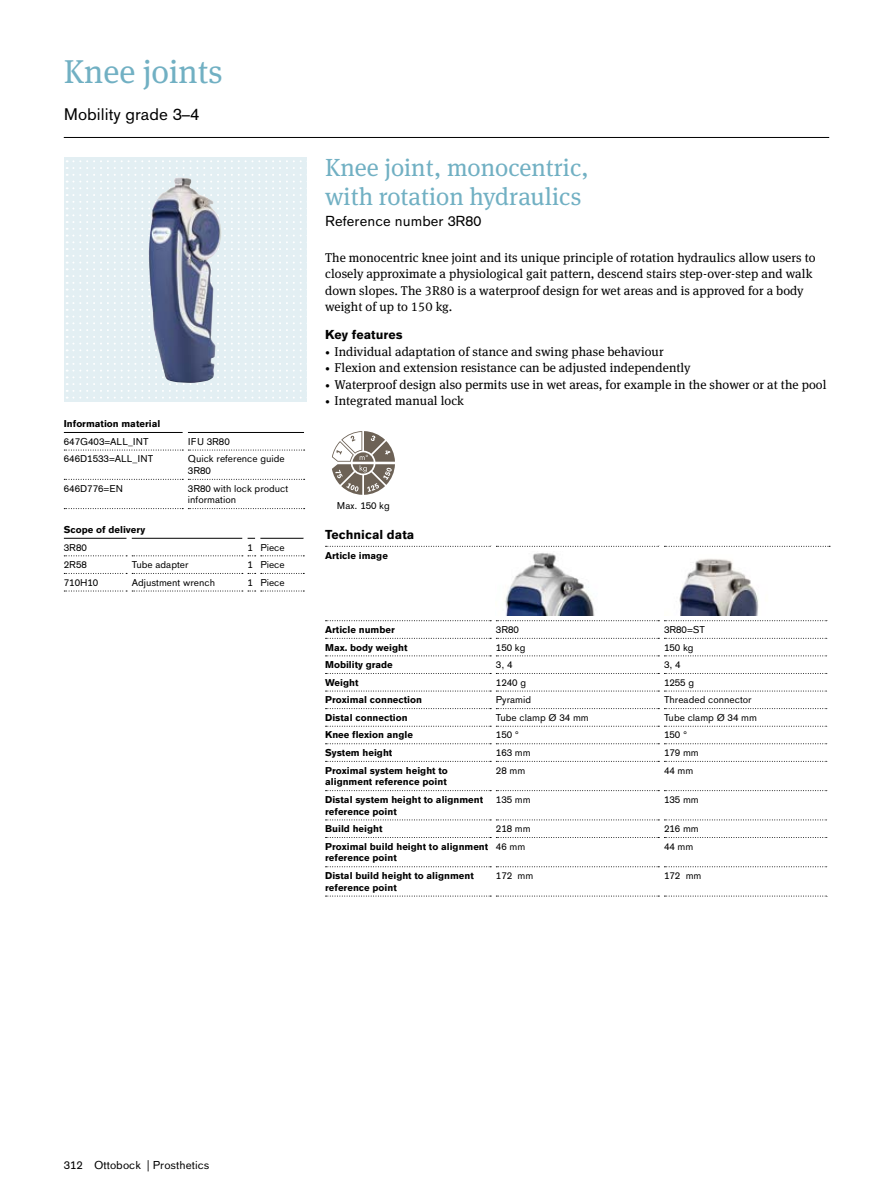
<style>
.page{position:relative;width:893px;height:1191px;background:#fff}
.page>*{position:absolute;margin:0;border:0;box-sizing:border-box;transform-origin:0 0}
.t1{font:33px "OBO Serif";color:#71b0c3}
.t2{font:24.75px/29.2px "OBO Serif";color:#71b0c3}
.t3{font:16.5px "OBO Sans";color:#000}
.t4{font:14.25px "OBO Sans";letter-spacing:.005em;color:#000}
.t5{font:12.75px/16.5px "OBO Serif";letter-spacing:.005em;color:#000}
.t6{font:700 12.75px "OBO Sans";color:#000}
.t7{font:11.25px "OBO Sans";letter-spacing:.005em;color:#000}
.t8{font:700 9.75px/11.7px "OBO Sans";color:#000}
.t9{font:9.75px/11.7px "OBO Sans";color:#000}
.s1{font-size:9.6px}
</style>
<div class="page">
<hr style="left:64px;top:137px;width:765px;height:1px;background:#000">
<hr style="left:64px;top:432px;width:119px;height:1px;background:#000">
<hr style="left:188px;top:432px;width:116px;height:1px;background:#000">
<svg style="left:64px;top:450px;width:241px;height:1px"></svg>
<svg style="left:64px;top:479px;width:241px;height:1px"></svg>
<svg style="left:64px;top:508px;width:241px;height:1px"></svg>
<hr style="left:64px;top:538px;width:62px;height:1px;background:#000">
<hr style="left:132px;top:538px;width:110px;height:1px;background:#000">
<hr style="left:260px;top:538px;width:44px;height:1px;background:#000">
<svg style="left:64px;top:555px;width:240px;height:1px"></svg>
<svg style="left:64px;top:573px;width:240px;height:1px"></svg>
<svg style="left:64px;top:590px;width:240px;height:1px"></svg>
<svg style="left:332px;top:431px;width:63px;height:64px"></svg>
<svg style="left:326px;top:546px;width:504px;height:1px"></svg>
<svg style="left:326px;top:620px;width:501px;height:1px"></svg>
<svg style="left:326px;top:638px;width:501px;height:1px"></svg>
<svg style="left:326px;top:655px;width:501px;height:1px"></svg>
<svg style="left:326px;top:673px;width:501px;height:1px"></svg>
<svg style="left:326px;top:690px;width:501px;height:1px"></svg>
<svg style="left:326px;top:708px;width:501px;height:1px"></svg>
<svg style="left:326px;top:726px;width:501px;height:1px"></svg>
<svg style="left:326px;top:743px;width:501px;height:1px"></svg>
<svg style="left:326px;top:761px;width:501px;height:1px"></svg>
<svg style="left:326px;top:790px;width:501px;height:1px"></svg>
<svg style="left:326px;top:819px;width:501px;height:1px"></svg>
<svg style="left:326px;top:837px;width:501px;height:1px"></svg>
<svg style="left:326px;top:866px;width:501px;height:1px"></svg>
<svg style="left:326px;top:895px;width:501px;height:1px"></svg>
<img style="left:505px;top:553px;width:90px;height:62px">
<img style="left:679px;top:559px;width:80px;height:56px">
<div style="left:64px;top:158px;width:242px;height:244px;background:#e3eff3"></div>
<svg style="left:67px;top:160px;width:235px;height:238px"></svg>
<img style="left:149px;top:177px;width:73px;height:206px">
<h1 class="t1" style="left:64px;top:52px;width:160px">Knee joints</h1>
<p class="t3" style="left:64px;top:105px;width:137px">Mobility grade 3–4</p>
<p class="t8" style="left:64px;top:418px;width:98px">Information material</p>
<p class="t9" style="left:64px;top:435px;width:86px">647G403=ALL_INT</p>
<p class="t9" style="left:188px;top:435px;width:43px">IFU 3R80</p>
<p class="t9" style="left:64px;top:453px;width:91px">646D1533=ALL_INT</p>
<p class="t9" style="left:188px;top:453px;width:98px">Quick reference guide<br>3R80</p>
<p class="t9" style="left:64px;top:482px;width:61px">646D776=EN</p>
<p class="t9" style="left:188px;top:482px;width:102px">3R80 with lock product information</p>
<p class="t8" style="left:64px;top:524px;width:83px">Scope of delivery</p>
<p class="t9" style="left:64px;top:541px;width:24px">3R80</p>
<p class="t9" style="left:248px;top:541px;width:39px">1 Piece</p>
<p class="t9" style="left:64px;top:559px;width:24px">2R58</p>
<p class="t9" style="left:132px;top:559px;width:58px">Tube adapter</p>
<p class="t9" style="left:248px;top:559px;width:39px">1 Piece</p>
<p class="t9" style="left:64px;top:576px;width:36px">710H10</p>
<p class="t9" style="left:132px;top:576px;width:85px">Adjustment wrench</p>
<p class="t9" style="left:248px;top:576px;width:39px">1 Piece</p>
<h2 class="t2" style="left:325px;top:153px;width:265px">Knee joint, monocentric, with rotation hydraulics</h2>
<p class="t4" style="left:325px;top:213px;width:158px">Reference number 3R80</p>
<p class="t5" style="left:325px;top:249px;width:492px">The monocentric knee joint and its unique principle of rotation hydraulics allow users to closely approximate a physiological gait pattern, descend stairs step-over-step and walk down slopes. The 3R80 is a waterproof design for wet areas and is approved for a body weight of up to 150 kg.</p>
<p class="t6" style="left:325px;top:327px;width:79px">Key features</p>
<p class="t5" style="left:325px;top:343px;width:340px"><span class="s1">•</span> Individual adaptation of stance and swing phase behaviour</p>
<p class="t5" style="left:325px;top:360px;width:367px"><span class="s1">•</span> Flexion and extension resistance can be adjusted independently</p>
<p class="t5" style="left:325px;top:376px;width:503px"><span class="s1">•</span> Waterproof design also permits use in wet areas, for example in the shower or at the pool</p>
<p class="t5" style="left:325px;top:393px;width:140px"><span class="s1">•</span> Integrated manual lock</p>
<p class="t9" style="left:337px;top:499px;width:54px">Max. 150 kg</p>
<p class="t6" style="left:325px;top:527px;width:91px">Technical data</p>
<p class="t8" style="left:325px;top:549px;width:64px">Article image</p>
<p class="t8" style="left:325px;top:624px;width:71px">Article number</p>
<p class="t9" style="left:496px;top:624px;width:24px">3R80</p>
<p class="t9" style="left:664px;top:624px;width:43px">3R80=ST</p>
<p class="t8" style="left:325px;top:641px;width:84px">Max. body weight</p>
<p class="t9" style="left:496px;top:641px;width:31px">150 kg</p>
<p class="t9" style="left:664px;top:641px;width:31px">150 kg</p>
<p class="t8" style="left:325px;top:659px;width:69px">Mobility grade</p>
<p class="t9" style="left:496px;top:659px;width:18px">3, 4</p>
<p class="t9" style="left:664px;top:659px;width:18px">3, 4</p>
<p class="t8" style="left:325px;top:676px;width:35px">Weight</p>
<p class="t9" style="left:496px;top:676px;width:32px">1240 g</p>
<p class="t9" style="left:664px;top:676px;width:32px">1255 g</p>
<p class="t8" style="left:325px;top:694px;width:98px">Proximal connection</p>
<p class="t9" style="left:496px;top:694px;width:37px">Pyramid</p>
<p class="t9" style="left:664px;top:694px;width:89px">Threaded connector</p>
<p class="t8" style="left:325px;top:711px;width:84px">Distal connection</p>
<p class="t9" style="left:496px;top:711px;width:94px">Tube clamp Ø 34 mm</p>
<p class="t9" style="left:664px;top:711px;width:94px">Tube clamp Ø 34 mm</p>
<p class="t8" style="left:325px;top:729px;width:89px">Knee flexion angle</p>
<p class="t9" style="left:496px;top:729px;width:25px">150 °</p>
<p class="t9" style="left:664px;top:729px;width:25px">150 °</p>
<p class="t8" style="left:325px;top:747px;width:69px">System height</p>
<p class="t9" style="left:496px;top:747px;width:36px">163 mm</p>
<p class="t9" style="left:664px;top:747px;width:36px">179 mm</p>
<p class="t8" style="left:325px;top:764px;width:124px">Proximal system height to alignment reference point</p>
<p class="t9" style="left:496px;top:764px;width:31px">28 mm</p>
<p class="t9" style="left:664px;top:764px;width:31px">44 mm</p>
<p class="t8" style="left:325px;top:793px;width:159px">Distal system height to alignment reference point</p>
<p class="t9" style="left:496px;top:793px;width:36px">135 mm</p>
<p class="t9" style="left:664px;top:793px;width:36px">135 mm</p>
<p class="t8" style="left:325px;top:823px;width:59px">Build height</p>
<p class="t9" style="left:496px;top:823px;width:36px">218 mm</p>
<p class="t9" style="left:664px;top:823px;width:36px">216 mm</p>
<p class="t8" style="left:325px;top:840px;width:165px">Proximal build height to alignment reference point</p>
<p class="t9" style="left:496px;top:840px;width:31px">46 mm</p>
<p class="t9" style="left:664px;top:840px;width:31px">44 mm</p>
<p class="t8" style="left:325px;top:869px;width:150px">Distal build height to alignment reference point</p>
<p class="t9" style="left:496px;top:869px;width:39px">172 mm</p>
<p class="t9" style="left:664px;top:869px;width:39px">172 mm</p>
<p class="t7" style="left:64px;top:1158px;width:147px">312 Ottobock | Prosthetics</p>
</div>
